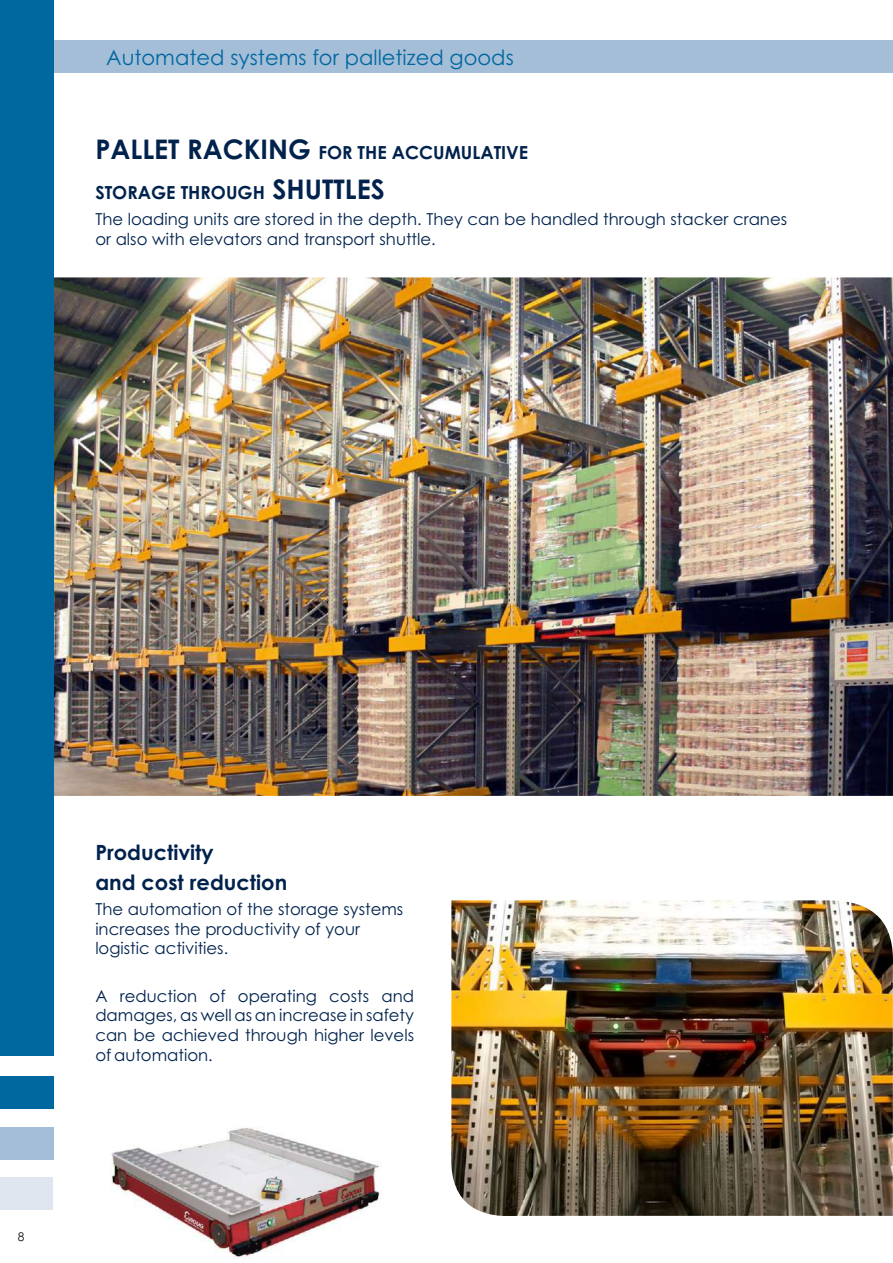
<style>
.page{position:relative;width:893px;height:1263px;background:#fff}
.page>*{position:absolute;margin:0;border:0;box-sizing:border-box;transform-origin:0 0}
.t1{font:21px "Century Gothic";color:#00679f}
.t2{font:700 21px/30.6px "Century Gothic";color:#00224d}
.t3{font:700 18px/39.3px "Century Gothic";color:#00224d}
.t4{font:16.5px/19.6px "Century Gothic";color:#00224d}
.t5{font:12px "Century Gothic";color:#151616}
.s1{font-size:27px}
</style>
<div class="page">
<img style="left:53px;top:277px;width:840px;height:519px">
<div style="left:0;top:40px;width:893px;height:33px;background:#a5bed8"></div>
<div style="left:0;top:0;width:53px;height:1055px;background:#00679f"></div>
<div style="left:0;top:1127px;width:53px;height:32px;background:#a5bed8"></div>
<div style="left:0;top:1178px;width:53px;height:32px;background:#dfe6f0"></div>
<div style="left:0;top:1076px;width:53px;height:32px;background:#00679f"></div>
<img style="left:110px;top:1127px;width:270px;height:132px">
<img style="left:451px;top:900px;width:442px;height:316px">
<p class="t1" style="left:106px;top:49px;width:409px">Automated systems for palletized goods</p>
<p class="t3" style="left:95px;top:135px;width:434px"><span class="s1">PALLET RACKING</span> FOR THE ACCUMULATIVE<br>STORAGE THROUGH <span class="s1">SHUTTLES</span></p>
<p class="t4" style="left:95px;top:211px;width:693px">The loading units are stored in the depth. They can be handled through stacker cranes or also with elevators and transport shuttle.</p>
<p class="t5" style="left:18px;top:1232px;width:8px">8</p>
<p class="t2" style="left:95px;top:839px;width:193px">Productivity<br>and cost reduction</p>
<p class="t4" style="left:95px;top:901px;width:309px">The automation of the storage systems increases the productivity of your logistic activities.</p>
<p class="t4" style="left:95px;top:987px;width:320px;text-align:justify">A reduction of operating costs and damages, as well as an increase in safety can be achieved through higher levels of automation.</p>
</div>
